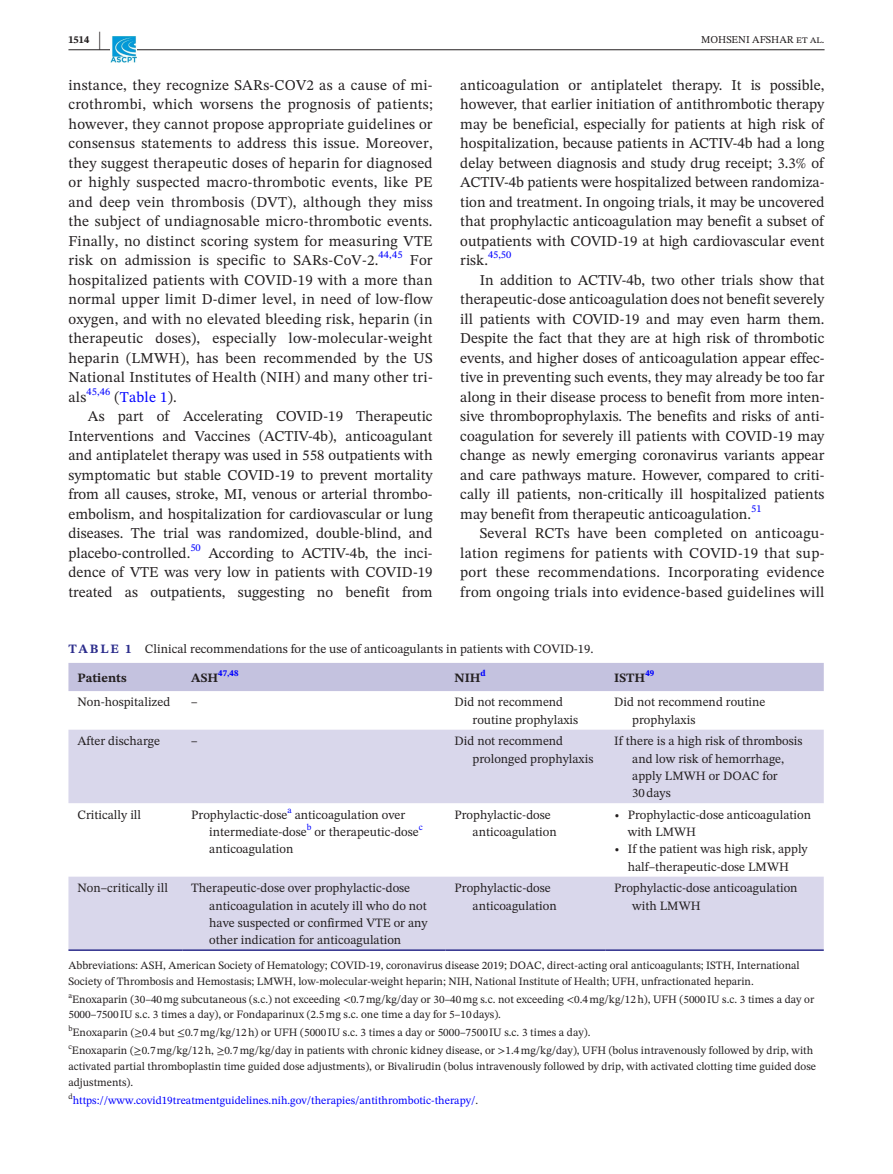
<style>
.page{position:relative;width:893px;height:1174px;background:#fff}
.page>*{position:absolute;margin:0;border:0;box-sizing:border-box;transform-origin:0 0}
.t1{font:15px/19.5px "STIX Two Text";color:#231f20;text-align:justify}
.t2{font:15px "STIX Two Text";letter-spacing:.015em;color:#00f}
.t3{font:12.75px/17.2px "STIX Two Text";color:#231f20}
.t4{font:700 12.75px "STIX Two Text";color:#231f20}
.t5{font:11.25px/15.8px "STIX Two Text";color:#231f20}
.t6{font:11.25px "STIX Two Text";color:#00f}
.t7{font:10.5px "STIX Two Text";color:#231f20}
.t8{font:10.5px "STIX Two Text";letter-spacing:.015em;color:#00f}
.t9{font:700 10.5px "STIX Two Text";color:#231f20}
.t10{font:700 8.85px "STIX Two Text";color:#00f}
.t11{font:7.8px "STIX Two Text";color:#231f20}
.s1{font-size:21px}
.s2{color:#231f20}
.s3{font-weight:700;color:#2c2d8c}
.s4{font-size:12.75px;color:#231f20}
.s5{font-family:"STIX"}
</style>
<div class="page">
<hr style="left:68px;top:49px;width:756px;height:1px;background:#231f20">
<img style="left:111px;top:37px;width:25px;height:25px">
<div style="left:68px;top:663px;width:756px;height:28px;background:#c4c2df"></div>
<svg style="left:68px;top:729px;width:756px;height:220px;fill:#d9d7eb"></svg>
<hr style="left:68px;top:949px;width:114px;height:2px;background:#2c2d8c">
<hr style="left:182px;top:949px;width:264px;height:2px;background:#2c2d8c">
<hr style="left:446px;top:949px;width:159px;height:2px;background:#2c2d8c">
<hr style="left:605px;top:949px;width:219px;height:2px;background:#2c2d8c">
<p class="t9" style="left:68px;top:32px;width:34px">1514 <span class="s1">|</span></p>
<p class="t7" style="left:701px;top:32px;width:125px">MOHSENI AFSHAR et al.</p>
<p class="t1" style="left:68px;top:75px;width:366px">instance, they recognize SARs-COV2 as a cause of mi&shy;crothrombi, which worsens the prognosis of patients; however, they cannot propose appropriate guidelines or consensus statements to address this issue. Moreover, they suggest therapeutic doses of heparin for diagnosed or highly suspected macro-thrombotic events, like PE and deep vein thrombosis (DVT), although they miss the subject of undiagnosable micro-thrombotic events.<br>Finally, no distinct scoring system for measuring VTE risk on admission is specific to SARs-CoV-2.</p>
<p class="t1" style="left:460px;top:75px;width:366px">anticoagulation or antiplatelet therapy. It is possible, however, that earlier initiation of antithrombotic therapy may be beneficial, especially for patients at high risk of hospitalization, because patients in ACTIV-4b had a long delay between diagnosis and study drug receipt; 3.3% of ACTIV-4b patients were hospitalized between randomiza&shy;tion and treatment. In ongoing trials, it may be uncovered that prophylactic anticoagulation may benefit a subset of outpatients with COVID-19 at high cardiovascular event risk.<sup>45,50</sup></p>
<p class="t1" style="left:460px;top:270px;width:366px;text-indent:20px">In addition to ACTIV-4b, two other trials show that therapeutic-dose anticoagulation does not benefit severely ill patients with COVID-19 and may even harm them.<br>Despite the fact that they are at high risk of thrombotic events, and higher doses of anticoagulation appear effec&shy;tive in preventing such events, they may already be too far along in their disease process to benefit from more inten&shy;sive thromboprophylaxis. The benefits and risks of anti&shy;coagulation for severely ill patients with COVID-19 may change as newly emerging coronavirus variants appear and care pathways mature. However, compared to criti&shy;cally ill patients, non-critically ill hospitalized patients may benefit from therapeutic anticoagulation.</p>
<p class="t8" style="left:379px;top:247px;width:25px">44,45</p>
<p class="t1" style="left:68px;top:250px;width:366px;text-indent:341px">For hospitalized patients with COVID-19 with a more than normal upper limit D-dimer level, in need of low-flow oxygen, and with no elevated bleeding risk, heparin (in therapeutic doses), especially low-molecular-weight heparin (LMWH), has been recommended by the US National Institutes of Health (NIH) and many other tri&shy;als</p>
<p class="t8" style="left:87px;top:384px;width:25px">45,46</p>
<p class="t2" style="left:114px;top:386px;width:64px"><span class="s2">(</span>Table 1<span class="s2">).</span></p>
<p class="t1" style="left:88px;top:406px;width:346px">As part of Accelerating COVID-19 Therapeutic</p>
<p class="t1" style="left:68px;top:426px;width:366px">Interventions and Vaccines (ACTIV-4b), anticoagulant</p>
<p class="t1" style="left:68px;top:445px;width:366px">and antiplatelet therapy was used in 558 outpatients with</p>
<p class="t1" style="left:68px;top:465px;width:366px">symptomatic but stable COVID-19 to prevent mortality</p>
<p class="t1" style="left:68px;top:484px;width:366px">from all causes, stroke, MI, venous or arterial thrombo-</p>
<p class="t1" style="left:68px;top:504px;width:366px">embolism, and hospitalization for cardiovascular or lung</p>
<p class="t1" style="left:68px;top:523px;width:366px">diseases. The trial was randomized, double-blind, and</p>
<p class="t1" style="left:68px;top:543px;width:123px">placebo-controlled.</p>
<p class="t8" style="left:190px;top:540px;width:12px">50</p>
<p class="t8" style="left:751px;top:501px;width:12px">51</p>
<p class="t1" style="left:460px;top:523px;width:366px;text-indent:20px">Several RCTs have been completed on anticoagu&shy;lation regimens for patients with COVID-19 that sup&shy;port these recommendations. Incorporating evidence from ongoing trials into evidence-based guidelines will</p>
<p class="t1" style="left:68px;top:543px;width:366px;text-indent:140px">According to ACTIV-4b, the inci&shy;dence of VTE was very low in patients with COVID-19 treated as outpatients, suggesting no benefit from</p>
<p class="t3" style="left:68px;top:640px;width:527px"><span class="s3">TABLE 1</span> Clinical recommendations for the use of anticoagulants in patients with COVID-19.</p>
<p class="t4" style="left:77px;top:668px;width:51px">Patients</p>
<p class="t10" style="left:191px;top:667px;width:49px"><span class="s4">ASH</span>47,48</p>
<p class="t4" style="left:455px;top:668px;width:33px">NIH<sup>d</sup></p>
<p class="t4" style="left:614px;top:668px;width:41px">ISTH<sup>49</sup></p>
<p class="t3" style="left:77px;top:693px;width:94px">Non-hospitalized</p>
<p class="t3" style="left:191px;top:693px;width:8px">–</p>
<p class="t3" style="left:473px;top:693px;width:107px;text-indent:-18px">Did not recommend routine prophylaxis</p>
<p class="t3" style="left:632px;top:693px;width:135px;text-indent:-18px">Did not recommend routine prophylaxis</p>
<p class="t3" style="left:77px;top:732px;width:84px">After discharge</p>
<p class="t3" style="left:191px;top:732px;width:8px">–</p>
<p class="t3" style="left:473px;top:732px;width:122px;text-indent:-18px">Did not recommend prolonged prophylaxis</p>
<p class="t3" style="left:632px;top:732px;width:172px;text-indent:-18px">If there is a high risk of thrombosis and low risk of hemorrhage, apply LMWH or DOAC for<br>30days</p>
<p class="t3" style="left:77px;top:806px;width:65px">Critically ill</p>
<p class="t3" style="left:209px;top:806px;width:215px;text-indent:-18px">Prophylactic-dose<sup>a</sup> anticoagulation over intermediate-dose<sup>b</sup> or therapeutic-dose<sup>c </sup>anticoagulation</p>
<p class="t3" style="left:473px;top:806px;width:86px;text-indent:-18px">Prophylactic-dose anticoagulation</p>
<p class="t3" style="left:628px;top:806px;width:185px;text-indent:-14px">• Prophylactic-dose anticoagulation with LMWH</p>
<p class="t3" style="left:614px;top:840px;width:195px;text-align:center">• If the patient was high risk, apply half–therapeutic-dose LMWH</p>
<p class="t3" style="left:77px;top:879px;width:92px">Non–critically ill</p>
<p class="t3" style="left:209px;top:879px;width:220px;text-indent:-18px">Therapeutic-dose over prophylactic-dose anticoagulation in acutely ill who do not have suspected or confirmed VTE or any other indication for anticoagulation</p>
<p class="t3" style="left:473px;top:879px;width:86px;text-indent:-18px">Prophylactic-dose anticoagulation</p>
<p class="t3" style="left:632px;top:879px;width:167px;text-indent:-18px">Prophylactic-dose anticoagulation with LMWH</p>
<p class="t5" style="left:68px;top:957px;width:733px">Abbreviations: ASH, American Society of Hematology; COVID-19, coronavirus disease 2019; DOAC, direct-acting oral anticoagulants; ISTH, International<br>Society of Thrombosis and Hemostasis; LMWH, low-molecular-weight heparin; NIH, National Institute of Health; UFH, unfractionated heparin.</p>
<p class="t11" style="left:68px;top:989px;width:5px">a</p>
<p class="t5" style="left:68px;top:991px;width:747px;text-indent:4px">Enoxaparin (30–40mg subcutaneous (s.c.) not exceeding <span class="s5">&lt;</span>0.7mg/kg/day or 30–40mg s.c. not exceeding <span class="s5">&lt;</span>0.4mg/kg/12h), UFH (5000 IU s.c. 3 times a day or<br>5000–7500 IU s.c. 3 times a day), or Fondaparinux (2.5mg s.c. one time a day for 5–10days).</p>
<p class="t11" style="left:68px;top:1023px;width:6px">b</p>
<p class="t5" style="left:73px;top:1024px;width:519px">Enoxaparin (<span class="s5">≥</span>0.4 but <span class="s5">≤</span>0.7mg/kg/12h) or UFH (5000 IU s.c. 3 times a day or 5000–7500 IU s.c. 3 times a day).</p>
<p class="t11" style="left:68px;top:1041px;width:5px">c</p>
<p class="t5" style="left:68px;top:1042px;width:749px;text-indent:4px">Enoxaparin (<span class="s5">≥</span>0.7mg/kg/12h, <span class="s5">≥</span>0.7mg/kg/day in patients with chronic kidney disease, or <span class="s5">&gt;</span>1.4mg/kg/day), UFH (bolus intravenously followed by drip, with activated partial thromboplastin time guided dose adjustments), or Bivalirudin (bolus intravenously followed by drip, with activated clotting time guided dose adjustments).</p>
<p class="t11" style="left:68px;top:1090px;width:6px">d</p>
<p class="t6" style="left:73px;top:1092px;width:407px">https://www.covid19treatmentguidelines.nih.gov/therapies/antithrombotic-therapy/<span class="s2">.</span></p>
</div>
